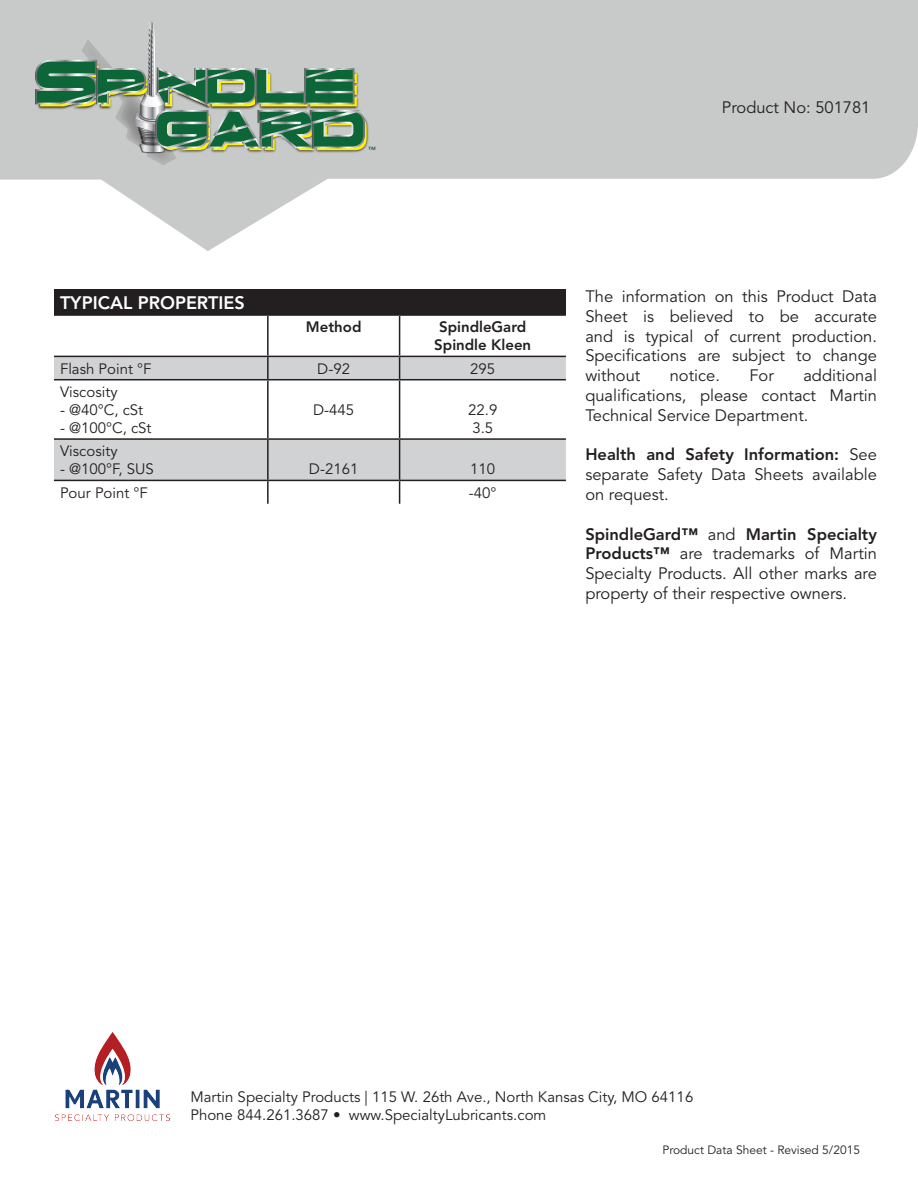
<style>
.page{position:relative;width:918px;height:1188px;background:#fff}
.page>*{position:absolute;margin:0;border:0;box-sizing:border-box;transform-origin:0 0}
.t1{font:800 18px "Avenir LT Std";color:#fff}
.t2{font:16.5px/19.8px "Avenir LT Std";color:#231f20;text-align:justify}
.t3{font:15px/18px "Avenir LT Std";color:#231f20}
.t4{font:800 15px/18px "Avenir LT Std";color:#231f20;text-align:center}
.t5{font:12px "Avenir LT Std";color:#231f20}
.t6{font:11.55px "Calibri";color:#0c6638}
.s1{font-weight:800}
</style>
<div class="page">
<img style="left:55px;top:1032px;width:114px;height:89px">
<svg style="left:0;top:0;width:918px;height:251px;fill:#c8c9c9"></svg>
<div style="left:54px;top:289px;width:512px;height:26px;background:#231f20"></div>
<svg style="left:54px;top:357px;width:512px;height:123px;fill:#d1d2d4"></svg>
<hr style="left:54px;top:314px;width:214px;height:2px;background:#231f20">
<hr style="left:268px;top:314px;width:132px;height:2px;background:#231f20">
<hr style="left:267px;top:316px;width:2px;height:40px;background:#231f20">
<hr style="left:400px;top:314px;width:166px;height:2px;background:#231f20">
<hr style="left:399px;top:316px;width:1px;height:40px;background:#231f20">
<hr style="left:54px;top:356px;width:214px;height:1px;background:#231f20">
<hr style="left:268px;top:356px;width:132px;height:1px;background:#231f20">
<hr style="left:267px;top:357px;width:2px;height:22px;background:#231f20">
<hr style="left:400px;top:356px;width:166px;height:1px;background:#231f20">
<svg style="left:399px;top:357px;width:1px;height:22px"></svg>
<hr style="left:54px;top:379px;width:214px;height:1px;background:#231f20">
<hr style="left:268px;top:379px;width:132px;height:1px;background:#231f20">
<hr style="left:267px;top:380px;width:2px;height:58px;background:#231f20">
<hr style="left:400px;top:379px;width:166px;height:1px;background:#231f20">
<hr style="left:399px;top:380px;width:1px;height:58px;background:#231f20">
<hr style="left:54px;top:438px;width:214px;height:2px;background:#231f20">
<hr style="left:268px;top:438px;width:132px;height:2px;background:#231f20">
<hr style="left:267px;top:440px;width:2px;height:40px;background:#231f20">
<hr style="left:400px;top:438px;width:166px;height:2px;background:#231f20">
<hr style="left:399px;top:440px;width:1px;height:40px;background:#231f20">
<hr style="left:54px;top:480px;width:214px;height:1px;background:#231f20">
<hr style="left:268px;top:480px;width:132px;height:1px;background:#231f20">
<hr style="left:267px;top:481px;width:2px;height:23px;background:#231f20">
<hr style="left:400px;top:480px;width:166px;height:1px;background:#231f20">
<svg style="left:399px;top:481px;width:1px;height:23px"></svg>
<svg style="left:34px;top:22px;width:341px;height:143px;background:#98ad9c"></svg>
<p class="t6" style="left:368px;top:143px;width:10px">™</p>
<p class="t2" style="left:722px;top:98px;width:150px">Product No: 501781</p>
<p class="t1" style="left:60px;top:292px;width:186px">TYPICAL PROPERTIES</p>
<p class="t4" style="left:306px;top:318px;width:57px">Method</p>
<p class="t4" style="left:434px;top:318px;width:98px">SpindleGard<br>Spindle Kleen</p>
<p class="t3" style="left:60px;top:360px;width:93px">Flash Point °F</p>
<p class="t3" style="left:317px;top:360px;width:34px">D-92</p>
<p class="t3" style="left:470px;top:360px;width:27px">295</p>
<p class="t3" style="left:60px;top:383px;width:59px">Viscosity</p>
<p class="t3" style="left:60px;top:401px;width:85px">- @40°C, cSt</p>
<p class="t3" style="left:60px;top:419px;width:93px">- @100°C, cSt</p>
<p class="t3" style="left:313px;top:401px;width:43px">D-445</p>
<p class="t3" style="left:468px;top:401px;width:31px">22.9<br>3.5</p>
<p class="t3" style="left:60px;top:443px;width:59px">Viscosity</p>
<p class="t3" style="left:60px;top:461px;width:95px">- @100°F, SUS</p>
<p class="t3" style="left:309px;top:461px;width:51px">D-2161</p>
<p class="t3" style="left:470px;top:461px;width:27px">110</p>
<p class="t3" style="left:60px;top:484px;width:89px">Pour Point °F</p>
<p class="t3" style="left:469px;top:484px;width:29px">-40°</p>
<p class="t2" style="left:585px;top:287px;width:293px">The information on this Product Data Sheet is believed to be accurate and is typical of current production.<br>Specifications are subject to change without</p>
<p class="t2" style="left:585px;top:366px;width:293px;text-indent:218px">additional qualifications, please contact Martin Technical Service Department.</p>
<p class="t2" style="left:585px;top:445px;width:293px"><span class="s1">Health and Safety Information:</span> See separate Safety Data Sheets available on request.</p>
<p class="t2" style="left:585px;top:524px;width:293px"><span class="s1">SpindleGard™</span> and <span class="s1">Martin Specialty Products™</span> are trademarks of Martin Specialty Products. All other marks are property of their respective owners.</p>
<p class="t2" style="left:670px;top:366px;width:52px">notice.</p>
<p class="t2" style="left:749px;top:366px;width:26px">For</p>
<p class="t3" style="left:190px;top:1088px;width:504px">Martin Specialty Products | 115 W. 26th Ave., North Kansas City, MO 64116<br>Phone 844.261.3687 • www.SpecialtyLubricants.com</p>
<p class="t5" style="left:662px;top:1143px;width:199px">Product Data Sheet - Revised 5/2015</p>
</div>
